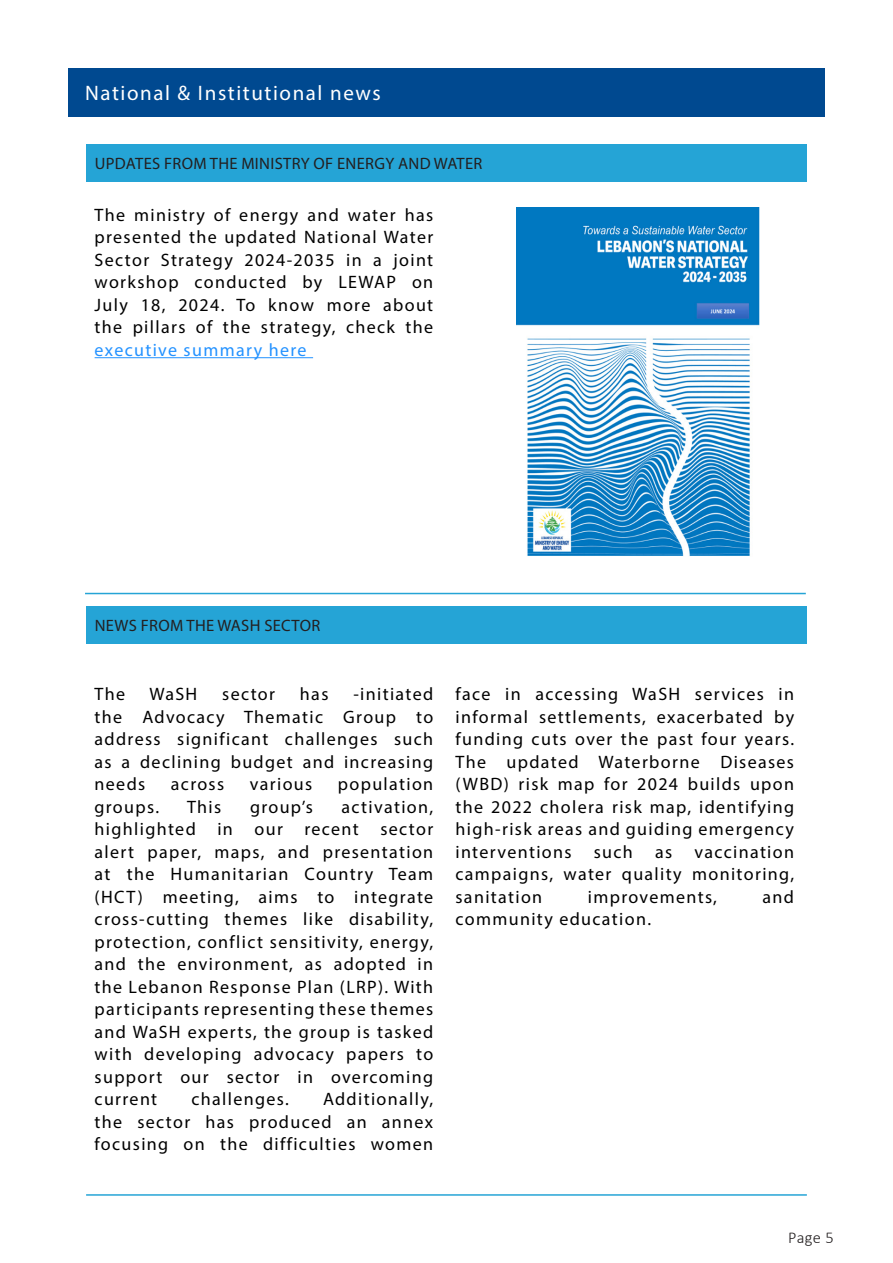
<style>
.page{position:relative;width:893px;height:1263px;background:#fff}
.page>*{position:absolute;margin:0;border:0;box-sizing:border-box;transform-origin:0 0}
.t1{font:21px "Myriad Pro";letter-spacing:.075em;color:#fff}
.t2{font:18px/22.5px "Myriad Pro";letter-spacing:.075em;color:#000;text-align:justify}
.t3{font:16.5px "Myriad Pro";letter-spacing:.02em;color:#231f20}
.t4{font:300 16.5px "Calibri";color:#231f20}
.s1{color:#2392ff}
</style>
<div class="page">
<div style="left:68px;top:68px;width:757px;height:48px;background:#004990"></div>
<hr style="left:95px;top:357px;width:218px;height:1px;background:#2392ff">
<div style="left:86px;top:144px;width:721px;height:38px;background:#25a4d6"></div>
<hr style="left:85px;top:593px;width:721px;height:1px;background:#25a4d6">
<div style="left:86px;top:606px;width:721px;height:38px;background:#25a4d6"></div>
<hr style="left:86px;top:1194px;width:721px;height:2px;background:#25a4d6">
<img style="left:517px;top:207px;width:242px;height:349px">
<p class="t1" style="left:85px;top:80px;width:297px">National &amp; Institutional news</p>
<p class="t3" style="left:95px;top:153px;width:389px">UPDATES FROM THE MINISTRY OF ENERGY AND WATER</p>
<p class="t2" style="left:95px;top:203px;width:340px">The ministry of energy and water has presented the updated National Water Sector Strategy 2024-2035 in a joint workshop conducted by LEWAP on July 18, 2024. To know more about the pillars of the strategy, check the <span class="s1">executive summary here</span></p>
<p class="t3" style="left:95px;top:615px;width:227px">NEWS FROM THE WASH SECTOR</p>
<p class="t2" style="left:95px;top:683px;width:32px">The</p>
<p class="t2" style="left:149px;top:683px;width:49px">WaSH</p>
<p class="t2" style="left:222px;top:683px;width:54px">sector</p>
<p class="t2" style="left:300px;top:683px;width:30px">has</p>
<p class="t2" style="left:95px;top:683px;width:340px;text-indent:259px">-initiated the Advocacy Thematic Group to address significant challenges such as a declining budget and increasing needs</p>
<p class="t2" style="left:171px;top:773px;width:55px">across</p>
<p class="t2" style="left:250px;top:773px;width:64px">various</p>
<p class="t2" style="left:338px;top:773px;width:97px">population</p>
<p class="t2" style="left:95px;top:795px;width:66px">groups.</p>
<p class="t2" style="left:187px;top:795px;width:36px">This</p>
<p class="t2" style="left:250px;top:795px;width:64px">group’s</p>
<p class="t2" style="left:95px;top:795px;width:340px;text-indent:247px">activation, highlighted in our recent sector alert paper, maps, and presentation at the Humanitarian Country Team (HCT) meeting, aims to integrate cross-cutting themes like disability, protection, conflict sensitivity, energy, and the environment, as adopted in the Lebanon Response Plan (LRP). With participants representing these themes and WaSH experts, the group is tasked with developing advocacy papers to support our sector in overcoming current</p>
<p class="t2" style="left:95px;top:1088px;width:340px;text-indent:228px">Additionally, the sector has produced an annex focusing on the difficulties women</p>
<p class="t2" style="left:191px;top:1088px;width:99px">challenges.</p>
<p class="t2" style="left:455px;top:683px;width:340px">face in accessing WaSH services in informal settlements, exacerbated by funding cuts over the past four years.<br>The updated Waterborne Diseases (WBD) risk map for 2024 builds upon the 2022 cholera risk map, identifying high-risk areas and guiding emergency interventions such as vaccination campaigns, water quality monitoring, sanitation</p>
<p class="t2" style="left:588px;top:885px;width:131px">improvements,</p>
<p class="t2" style="left:763px;top:885px;width:33px">and</p>
<p class="t2" style="left:455px;top:908px;width:197px">community education.</p>
<p class="t4" style="left:788px;top:1227px;width:47px">Page 5</p>
</div>
